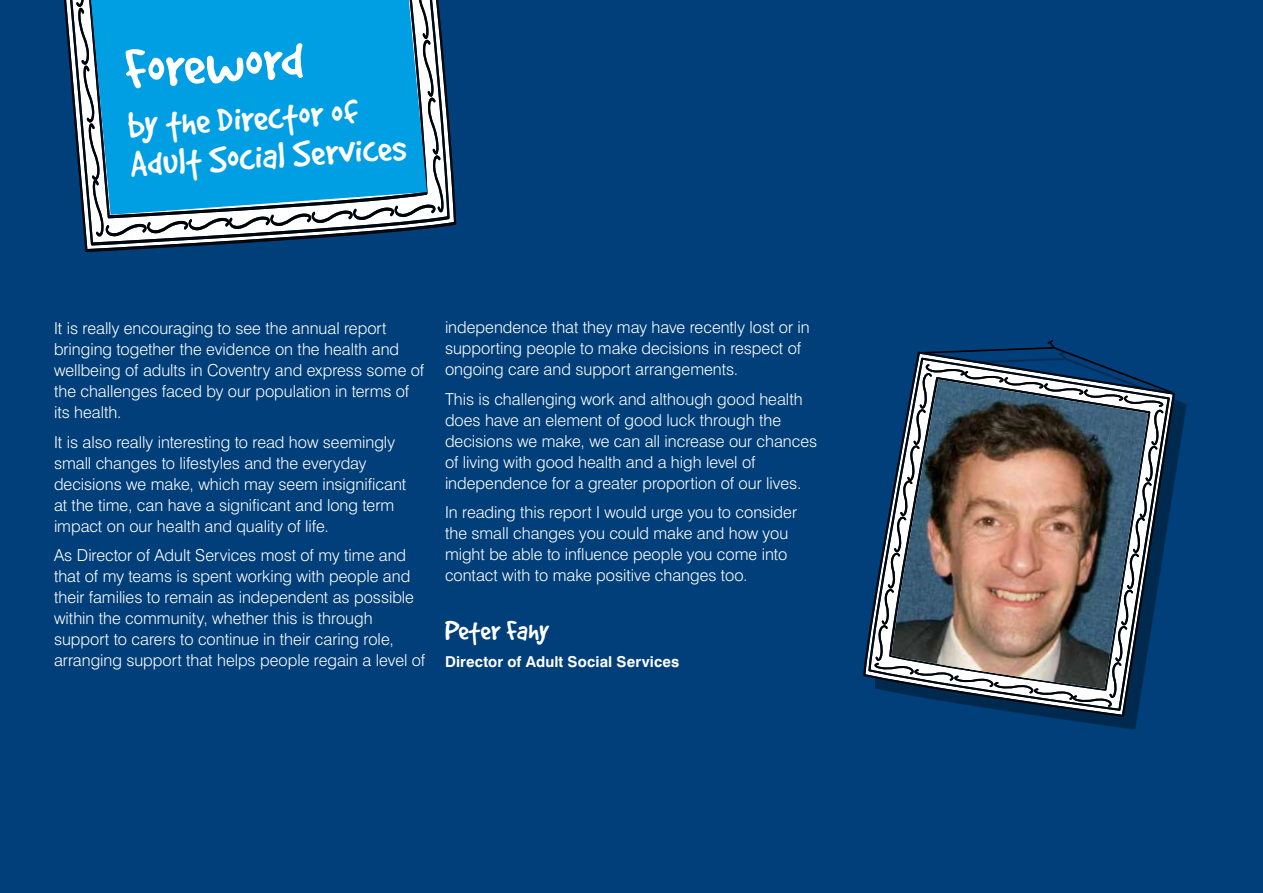
<style>
.page{position:relative;width:1263px;height:893px;background:#003f79}
.page>*{position:absolute;margin:0;border:0;box-sizing:border-box;transform-origin:0 0}
.t1{font:61.5px "Good Dog";color:#fff}
.t2{font:40.5px/38.8px "Good Dog";color:#fff}
.t3{font:30px "Good Dog";letter-spacing:.005em;color:#fff}
.t4{font:300 16.5px/21px "Swiss 721 BT";color:#fff}
.t5{font:700 15px "Swiss 721 BT";letter-spacing:.01em;color:#fff}
</style>
<div class="page">
<svg style="left:85px;top:132px;width:370px;height:119px"></svg>
<svg style="left:64px;top:0;width:384px;height:244px"></svg>
<svg style="left:73px;top:0;width:371px;height:248px"></svg>
<svg style="left:91px;top:0;width:336px;height:215px;background:#119fdd"></svg>
<div style="left:875px;top:352px;width:311px;height:376px;background:#000;opacity:.35"></div>
<svg style="left:864px;top:353px;width:310px;height:363px"></svg>
<svg style="left:869px;top:359px;width:300px;height:351px"></svg>
<svg style="left:874px;top:340px;width:298px;height:367px"></svg>
<img style="left:891px;top:379px;width:257px;height:310px">
<h1 class="t1" style="left:122px;top:38px;width:180px;rotate:-4deg">Foreword</h1>
<h2 class="t2" style="left:127px;top:105px;width:278px;rotate:-3deg">by the Director of<br>Adult Social Services</h2>
<p class="t4" style="left:54px;top:318px;width:372px">It is really encouraging to see the annual report bringing together the evidence on the health and wellbeing of adults in Coventry and express some of the challenges faced by our population in terms of its health.</p>
<p class="t4" style="left:54px;top:431px;width:354px">It is also really interesting to read how seemingly small changes to lifestyles and the everyday decisions we make, which may seem insignificant at the time, can have a significant and long term impact on our health and quality of life.</p>
<p class="t4" style="left:54px;top:545px;width:373px">As Director of Adult Services most of my time and that of my teams is spent working with people and their families to remain as independent as possible within the community, whether this is through support to carers to continue in their caring role, arranging support that helps people regain a level of</p>
<p class="t4" style="left:445px;top:317px;width:366px">independence that they may have recently lost or in supporting people to make decisions in respect of ongoing care and support arrangements.</p>
<p class="t4" style="left:445px;top:388px;width:374px">This is challenging work and although good health does have an element of good luck through the decisions we make, we can all increase our chances of living with good health and a high level of independence for a greater proportion of our lives.</p>
<p class="t4" style="left:445px;top:502px;width:354px">In reading this report I would urge you to consider the small changes you could make and how you might be able to influence people you come into contact with to make positive changes too.</p>
<h3 class="t3" style="left:445px;top:615px;width:106px">Peter Fahy</h3>
<p class="t5" style="left:445px;top:653px;width:236px">Director of Adult Social Services</p>
</div>
